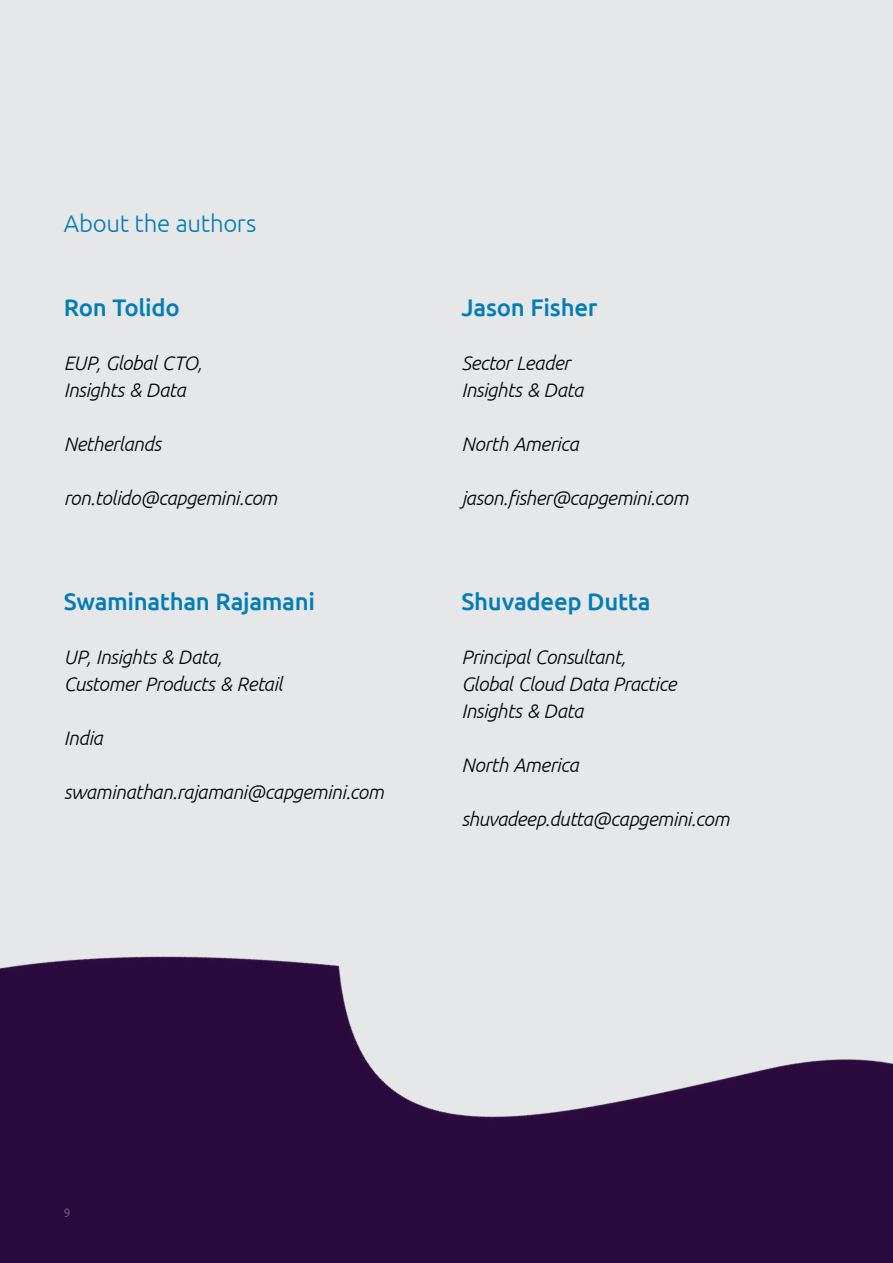
<style>
.page{position:relative;width:893px;height:1263px;background:#e6e7e8}
.page>*{position:absolute;margin:0;border:0;box-sizing:border-box;transform-origin:0 0}
.t1{font:500 24px "Ubuntu";letter-spacing:-.015em;color:#007db7}
.t2{font:300 24px "Ubuntu";letter-spacing:-.015em;color:#007db7}
.t3{font:italic 300 19.5px/27px "Ubuntu";letter-spacing:-.02em;color:#000}
.t4{font:300 12px "Ubuntu";color:#77787b}
</style>
<div class="page">
<img style="left:0;top:956px;width:893px;height:307px">
<p class="t2" style="left:64px;top:209px;width:194px">About the authors</p>
<p class="t1" style="left:64px;top:293px;width:118px">Ron Tolido</p>
<p class="t3" style="left:64px;top:349px;width:140px">EUP, Global CTO,<br>Insights &amp; Data</p>
<p class="t3" style="left:64px;top:430px;width:99px">Netherlands</p>
<p class="t3" style="left:64px;top:484px;width:215px">ron.tolido@capgemini.com</p>
<p class="t1" style="left:64px;top:586px;width:253px">Swaminathan Rajamani</p>
<p class="t3" style="left:64px;top:643px;width:221px">UP, Insights &amp; Data,<br>Customer Products &amp; Retail</p>
<p class="t3" style="left:64px;top:724px;width:40px">India</p>
<p class="t3" style="left:64px;top:778px;width:321px">swaminathan.rajamani@capgemini.com</p>
<p class="t1" style="left:461px;top:293px;width:137px">Jason Fisher</p>
<p class="t3" style="left:461px;top:349px;width:123px">Sector Leader<br>Insights &amp; Data</p>
<p class="t3" style="left:461px;top:430px;width:119px">North America</p>
<p class="t3" style="left:461px;top:484px;width:229px">jason.fisher@capgemini.com</p>
<p class="t1" style="left:461px;top:586px;width:191px">Shuvadeep Dutta</p>
<p class="t3" style="left:461px;top:643px;width:216px">Principal Consultant,<br>Global Cloud Data Practice<br>Insights &amp; Data</p>
<p class="t3" style="left:461px;top:751px;width:119px">North America</p>
<p class="t3" style="left:461px;top:805px;width:269px">shuvadeep.dutta@capgemini.com</p>
<p class="t4" style="left:64px;top:1205px;width:8px">9</p>
</div>
